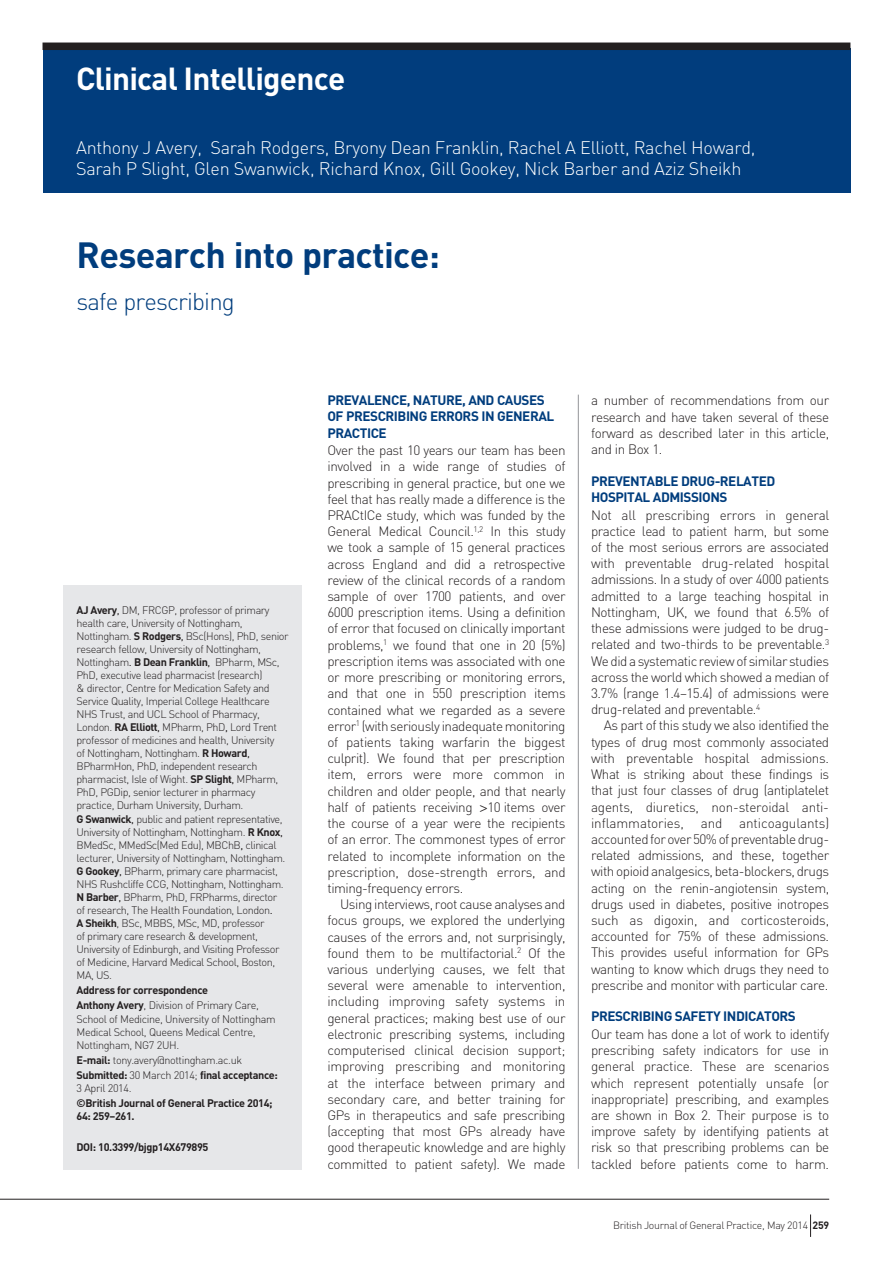
<style>
.page{position:relative;width:893px;height:1263px;background:#fff}
.page>*{position:absolute;margin:0;border:0;box-sizing:border-box;transform-origin:0 0}
.t1{font:700 36px "DIN";letter-spacing:-.02em;color:#013d7d}
.t2{font:700 31.5px "DIN";letter-spacing:-.025em;color:#fff}
.t3{font:300 24px "DIN";letter-spacing:-.035em;color:#013d7d}
.t4{font:300 18px/21px "DIN";letter-spacing:-.015em;color:#fff}
.t5{font:300 13.5px/16.2px "DIN";letter-spacing:-.035em;color:#231f20;text-align:justify}
.t6{font:700 13.5px/16.5px "DIN";letter-spacing:-.035em;color:#013d7d}
.t7{font:300 10.8px/13px "DIN";letter-spacing:-.04em;color:#231f20}
.t8{font:700 10.8px/15.1px "DIN";letter-spacing:-.035em;color:#231f20}
.t9{font:300 10.5px "DIN";letter-spacing:-.025em;color:#231f20}
.s1{font-weight:700}
.s2{font-weight:400}
.s3{font-weight:300}
.s4{font-family:"Helvetica"}
</style>
<div class="page">
<div style="left:43px;top:48px;width:807px;height:144px;background:#013d7d"></div>
<hr style="left:578px;top:395px;width:1px;height:774px;background:#939598">
<hr style="left:0;top:1199px;width:829px;height:1px;background:#231f20">
<svg style="left:810px;top:1214px;width:1px;height:23px"></svg>
<div style="left:64px;top:585px;width:238px;height:585px;background:#e6e7e9"></div>
<div style="left:43px;top:43px;width:807px;height:7px;background:#231f20"></div>
<h2 class="t2" style="left:76px;top:58px;width:271px">Clinical Intelligence</h2>
<h3 class="t4" style="left:76px;top:137px;width:681px">Anthony J Avery, Sarah Rodgers, Bryony Dean Franklin, Rachel A Elliott, Rachel Howard,<br>Sarah P Slight, Glen Swanwick, Richard Knox, Gill Gookey, Nick Barber and Aziz Sheikh</h3>
<h1 class="t1" style="left:77px;top:231px;width:365px">Research into practice:</h1>
<h3 class="t3" style="left:77px;top:287px;width:160px">safe prescribing</h3>
<p class="t7" style="left:77px;top:603px;width:214px"><span class="s1">AJ Avery</span><span class="s2">,</span> DM, FRCGP, professor of primary health care, University of Nottingham, Nottingham. <span class="s1">S Rodgers</span><span class="s2">,</span> BSc(Hons), PhD, senior research fellow, University of Nottingham, Nottingham<span class="s2">.</span> <span class="s1">B Dean Franklin</span><span class="s2">,</span> BPharm, MSc, PhD, executive lead pharmacist (research)<br>&amp; director, Centre for Medication Safety and Service Quality, Imperial College Healthcare NHS Trust, and UCL School of Pharmacy, London. <span class="s1">RA Elliott</span><span class="s2">,</span> MPharm, PhD<span class="s2">,</span> Lord Trent professor of medicines and health, University<br>of Nottingham, Nottingham. <span class="s1">R Howard</span><span class="s2">, </span>BPharmHon, PhD, independent research pharmacist, Isle of Wight. <span class="s1">SP Slight</span><span class="s2">,</span> MPharm, PhD, PGDip, senior lecturer in pharmacy practice, Durham University, Durham.<br><span class="s1">G Swanwick</span><span class="s2">,</span> public and patient representative, University of Nottingham, Nottingham. <span class="s1">R Knox</span><span class="s2">, </span>BMedSc, MMedSc(Med Edu), MBChB<span class="s2">,</span> clinical lecturer, University of Nottingham, Nottingham.<br><span class="s1">G Gookey</span><span class="s2">,</span> BPharm, primary care pharmacist, NHS Rushcliffe CCG, Nottingham, Nottingham.<br><span class="s1">N Barber</span><span class="s2">,</span> BPharm, PhD, FRPharms, director of research, The Health Foundation, London<span class="s2">.<br></span><span class="s1">A Sheikh</span>, BSc, MBBS, MSc, MD, professor<br>of primary care research &amp; development, University of Edinburgh, and Visiting Professor of Medicine, Harvard Medical School, Boston, MA, US.</p>
<p class="t8" style="left:77px;top:982px;width:184px">Address for correspondence<br>Anthony Avery<span class="s3">, Division of Primary Care,</span></p>
<p class="t7" style="left:77px;top:1012px;width:201px">School of Medicine, University of Nottingham<br>Medical School, Queens Medical Centre,<br>Nottingham, NG7 2UH.</p>
<p class="t7" style="left:77px;top:1052px;width:203px;line-height:15.1px"><span class="s1">E-mail:</span> tony.avery@nottingham.ac.uk<br><span class="s1">Submitted:</span> 30 March 2014; <span class="s1">final acceptance:</span></p>
<p class="t7" style="left:77px;top:1081px;width:57px">3 April 2014.</p>
<p class="t8" style="left:77px;top:1096px;width:198px;line-height:13px">©British Journal of General Practice 2014;<br>64: 259–261.</p>
<p class="t8" style="left:77px;top:1139px;width:134px">DO I: 10.3399/bjgp14X679895</p>
<p class="t6" style="left:327px;top:391px;width:228px">prevalence, nature, and causes of prescribi ng errors i n general practic e</p>
<p class="t5" style="left:327px;top:442px;width:240px">Over the past 10 years our team has been involved in a wide range of studies of prescribing in general practice, but one we feel that has really made a difference is the PRACtICe study, which was funded by the General Medical Council.<sup>1,2</sup> In this study we took a sample of 15 general practices across England and did a retrospective review of the clinical records of a random sample of over 1700 patients, and over 6000 prescription items. Using a definition of error that focused on clinically important problems,<sup>1</sup> we found that one in 20 (5%) prescription items was associated with one or more prescribing or monitoring errors, and that one in 550 prescription items contained what we regarded as a severe error<sup>1</sup> (with seriously inadequate monitoring of patients taking warfarin the biggest culprit). We found that per prescription item, errors were more common in children and older people, and that nearly half of patients receiving <span class="s4">&gt;</span>10 items over the course of a year were the recipients of an error. The commonest types of error related to incomplete information on the prescription, dose-strength errors, and timing-frequency errors.</p>
<p class="t5" style="left:327px;top:896px;width:240px;text-indent:13px">Using interviews, root cause analyses and focus groups, we explored the underlying causes of the errors and, not surprisingly, found them to be multifactorial.<sup>2</sup> Of the various underlying causes, we felt that several were amenable to intervention, including improving safety systems in general practices; making best use of our electronic prescribing systems, including computerised clinical decision support; improving prescribing and monitoring at the interface between primary and secondary care, and better training for GPs in therapeutics and safe prescribing (accepting that most GPs already have good therapeutic knowledge and are highly committed to patient safety). We made</p>
<p class="t5" style="left:591px;top:392px;width:240px">a number of recommendations from our research and have taken several of these forward as described later in this article, and in Box 1.</p>
<p class="t6" style="left:591px;top:472px;width:186px">Preventable drug-related hospital admissions</p>
<p class="t5" style="left:591px;top:506px;width:240px">Not all prescribing errors in general practice lead to patient harm, but some of the most serious errors are associated with preventable drug-related hospital admissions. In a study of over 4000 patients admitted to a large teaching hospital in Nottingham, UK, we found that 6.5% of these admissions were judged to be drug&shy;related and two-thirds to be preventable.<sup>3<br></sup>We did a systematic review of similar studies across the world which showed a median of 3.7% (range 1.4–15.4) of admissions were drug-related and preventable.<sup>4</sup></p>
<p class="t5" style="left:591px;top:717px;width:240px;text-indent:13px">As part of this study we also identified the types of drug most commonly associated with preventable hospital admissions.<br>What is striking about these findings is that just four classes of drug (antiplatelet agents, diuretics, non-steroidal anti&shy;inflammatories, and anticoagulants) accounted for over 50% of preventable drug&shy;related admissions, and these, together with opioid analgesics, beta-blockers, drugs acting on the renin-angiotensin system, drugs used in diabetes, positive inotropes such as digoxin, and corticosteroids, accounted for 75% of these admissions.<br>This provides useful information for GPs wanting to know which drugs they need to prescribe and monitor with particular care.</p>
<p class="t6" style="left:591px;top:1007px;width:206px">Prescri bi ng safety i ndicators</p>
<p class="t5" style="left:591px;top:1026px;width:240px">Our team has done a lot of work to identify prescribing safety indicators for use in general practice. These are scenarios which represent potentially unsafe (or inappropriate) prescribing, and examples are shown in Box 2. Their purpose is to improve safety by identifying patients at risk so that prescribing problems can be tackled before patients come to harm.</p>
<p class="t9" style="left:613px;top:1219px;width:218px">British Journal of General Practice, May 2014 <span class="s1">259</span></p>
</div>
